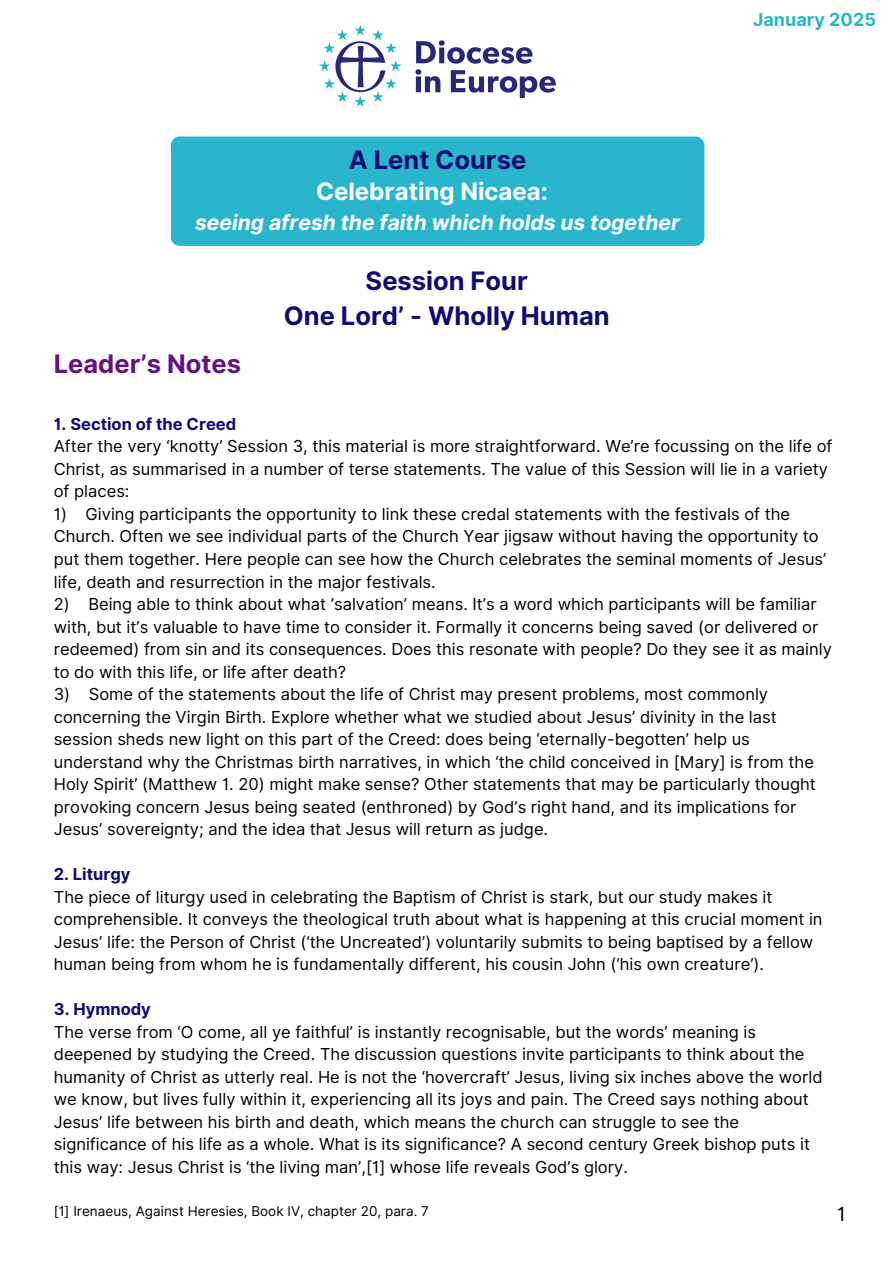
<style>
.page{position:relative;width:894px;height:1264px;background:#fff}
.page>*{position:absolute;margin:0;border:0;box-sizing:border-box;transform-origin:0 0}
.t1{font:700 25.5px/34.8px "Inter";color:#100b74;text-align:center}
.t2{font:700 25.5px "Inter";color:#641281}
.t3{font:700 24px "Inter";color:#fff}
.t4{font:italic 700 21px "Inter";color:#fff}
.t5{font:19.5px "Inter";color:#000}
.t6{font:700 18px "Inter";color:#29b6cc}
.t7{font:16.5px/22.5px "Inter";color:#000}
.t8{font:13.5px "Inter";color:#000}
.s1{font-weight:700;color:#100b74}
</style>
<div class="page">
<img style="left:319px;top:25px;width:237px;height:82px">
<div style="left:171px;top:136px;width:533px;height:110px;background:#29b6cc"></div>
<h4 class="t1" style="left:348px;top:143px;width:179px">A Lent Course</h4>
<p class="t3" style="left:316px;top:177px;width:233px">Celebrating Nicaea:</p>
<p class="t4" style="left:195px;top:209px;width:486px">seeing afresh the faith which holds us together</p>
<h5 class="t2" style="left:54px;top:348px;width:189px">Leader’s Notes</h5>
<h5 class="t1" style="left:284px;top:263px;width:327px">Session Four<br>One Lord’ - Wholly Human</h5>
<h5 class="t6" style="left:753px;top:9px;width:124px">January 2025</h5>
<h1 class="t7" style="left:54px;top:412px;width:780px"><span class="s1">1. Section of the Creed<br></span>After the very ‘knotty’ Session 3, this material is more straightforward. We’re focussing on the life of Christ, as summarised in a number of terse statements. The value of this Session will lie in a variety of places:</h1>
<h1 class="t7" style="left:54px;top:502px;width:774px">1) Giving participants the opportunity to link these credal statements with the festivals of the Church. Often we see individual parts of the Church Year jigsaw without having the opportunity to put them together. Here people can see how the Church celebrates the seminal moments of Jesus’ life, death and resurrection in the major festivals.</h1>
<h1 class="t7" style="left:54px;top:592px;width:779px">2) Being able to think about what ‘salvation’ means. It’s a word which participants will be familiar with, but it’s valuable to have time to consider it. Formally it concerns being saved (or delivered or redeemed) from sin and its consequences. Does this resonate with people? Do they see it as mainly to do with this life, or life after death?</h1>
<h1 class="t7" style="left:54px;top:682px;width:763px">3) Some of the statements about the life of Christ may present problems, most commonly concerning the Virgin Birth. Explore whether what we studied about Jesus’ divinity in the last session sheds new light on this part of the Creed: does being ‘eternally-begotten’ help us understand why the Christmas birth narratives, in which ‘the child conceived in [Mary] is from the Holy Spirit’ (Matthew 1. 20) might make sense? Other statements that may be particularly thought provoking concern Jesus being seated (enthroned) by God’s right hand, and its implications for Jesus’ sovereignty; and the idea that Jesus will return as judge.</h1>
<h2 class="t7" style="left:54px;top:862px;width:770px"><span class="s1">2. Liturgy<br></span>The piece of liturgy used in celebrating the Baptism of Christ is stark, but our study makes it comprehensible. It conveys the theological truth about what is happening at this crucial moment in Jesus’ life: the Person of Christ (‘the Uncreated’) voluntarily submits to being baptised by a fellow human being from whom he is fundamentally different, his cousin John (‘his own creature’).</h2>
<h1 class="t7" style="left:54px;top:997px;width:770px"><span class="s1">3. Hymnody<br></span>The verse from ‘O come, all ye faithful’ is instantly recognisable, but the words’ meaning is deepened by studying the Creed. The discussion questions invite participants to think about the humanity of Christ as utterly real. He is not the ‘hovercraft’ Jesus, living six inches above the world we know, but lives fully within it, experiencing all its joys and pain. The Creed says nothing about Jesus’ life between his birth and death, which means the church can struggle to see the significance of his life as a whole. What is its significance? A second century Greek bishop puts it this way: Jesus Christ is ‘the living man’,[1] whose life reveals God’s glory.</h1>
<h1 class="t8" style="left:54px;top:1202px;width:376px">[1] Irenaeus, Against Heresies, Book IV, chapter 20, para. 7</h1>
<p class="t5" style="left:836px;top:1202px;width:10px">1</p>
</div>
